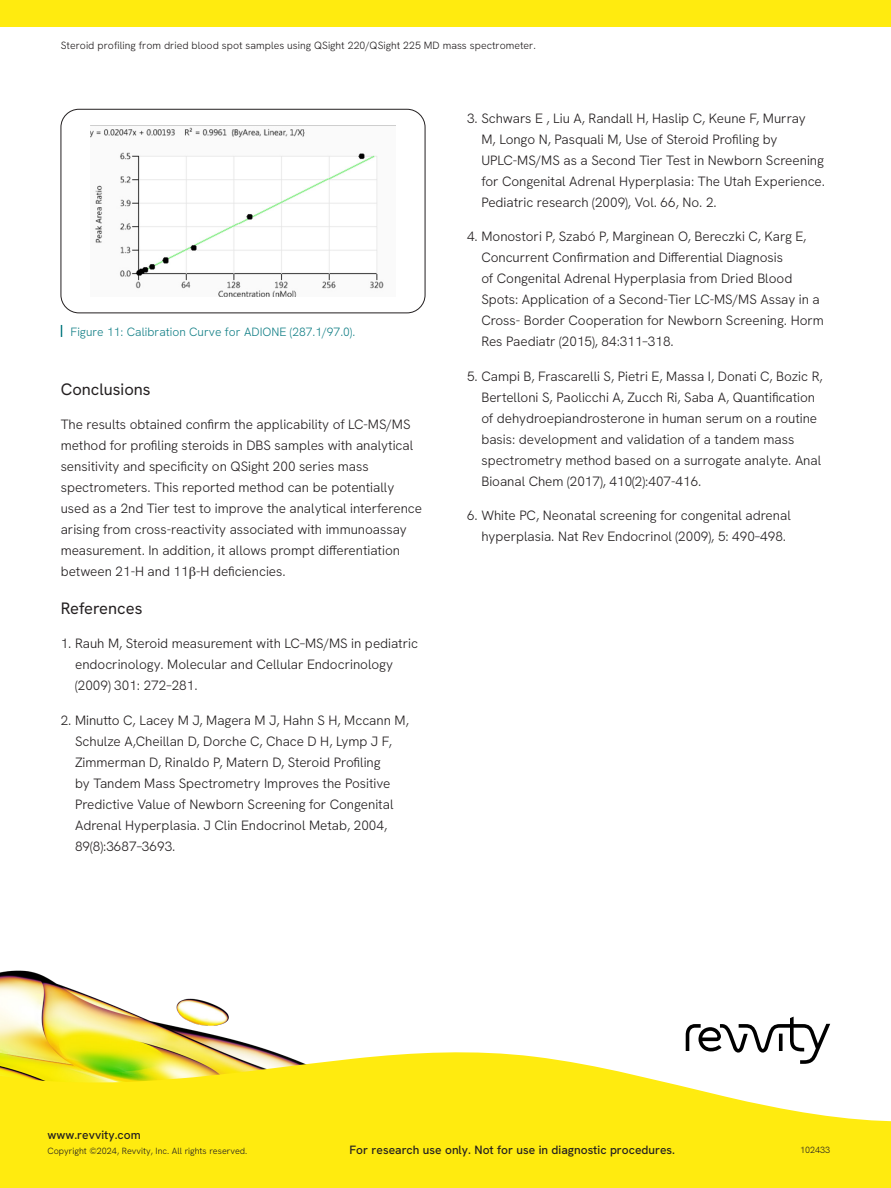
<style>
.page{position:relative;width:891px;height:1188px;background:#fff}
.page>*{position:absolute;margin:0;border:0;box-sizing:border-box;transform-origin:0 0}
.t1{font:16.5px "Hanken Grotesk";color:#231f20}
.t2{font:300 13.5px/21px "Hanken Grotesk";color:#231f20}
.Signoff_Address{font:12px "Hanken Grotesk";color:#231f20}
.t3{font:300 12px "Hanken Grotesk";color:#148087}
.t4{font:300 10.5px "Hanken Grotesk";color:#231f20}
.t5{font:300 9px "Hanken Grotesk";color:#231f20}
</style>
<div class="page">
<img style="left:0;top:970px;width:265px;height:79px">
<svg style="left:0;top:1049px;width:891px;height:139px;background:#fcec2f"></svg>
<svg style="left:686px;top:1017px;width:144px;height:47px"></svg>
<div style="left:0;top:0;width:891px;height:26px;background:#ffeb0f"></div>
<div style="left:61px;top:109px;width:364px;height:204px;border:1px solid #231f20;border-radius:18px"></div>
<svg style="left:61px;top:325px;width:1px;height:12px"></svg>
<img style="left:91px;top:127px;width:293px;height:170px">
<p class="t4" style="left:61px;top:39px;width:477px">Steroid profiling from dried blood spot samples using QSight 220/QSight 225 MD mass spectrometer.</p>
<p class="t3" style="left:71px;top:324px;width:286px">Figure 11: Calibration Curve for ADIONE (287.1/97.0).</p>
<p class="t1" style="left:61px;top:378px;width:91px">Conclusions</p>
<p class="t2" style="left:61px;top:414px;width:351px">The results obtained confirm the applicability of LC-MS/MS</p>
<p class="t2" style="left:61px;top:435px;width:354px">method for profiling steroids in DBS samples with analytical</p>
<p class="t2" style="left:61px;top:456px;width:363px">sensitivity and specificity on QSight 200 series mass spectrometers. This reported method can be potentially used as a 2nd Tier test to improve the analytical interference arising from cross-reactivity associated with immunoassay measurement. In addition, it allows prompt differentiation between 21-H and 11 -H deficiencies.</p>
<p class="t1" style="left:61px;top:597px;width:83px">References</p>
<p class="t2" style="left:75px;top:633px;width:345px;text-indent:-14px">1. Rauh M, Steroid measurement with LC–MS/MS in pediatric endocrinology. Molecular and Cellular Endocrinology (2009) 301: 272–281.</p>
<p class="t2" style="left:75px;top:709px;width:335px;text-indent:-14px">2. Minutto C, Lacey M J, Magera M J, Hahn S H, Mccann M, Schulze A,Cheillan D, Dorche C, Chace D H, Lymp J F, Zimmerman D, Rinaldo P, Matern D, Steroid Profiling<br>by Tandem Mass Spectrometry Improves the Positive Predictive Value of Newborn Screening for Congenital Adrenal Hyperplasia. J Clin Endocrinol Metab, 2004, 89(8):3687–3693.</p>
<p class="t2" style="left:481px;top:107px;width:345px;text-indent:-14px">3. Schwars E , Liu A, Randall H, Haslip C, Keune F, Murray<br>M, Longo N, Pasquali M, Use of Steroid Profiling by UPLC-MS/MS as a Second Tier Test in Newborn Screening for Congenital Adrenal Hyperplasia: The Utah Experience.<br>Pediatric research (2009), Vol. 66, No. 2.</p>
<p class="t2" style="left:481px;top:226px;width:344px;text-indent:-14px">4. Monostori P, Szabó P, Marginean O, Bereczki C, Karg E, Concurrent Confirmation and Differential Diagnosis<br>of Congenital Adrenal Hyperplasia from Dried Blood Spots: Application of a Second-Tier LC-MS/MS Assay in a Cross- Border Cooperation for Newborn Screening. Horm Res Paediatr (2015), 84:311–318.</p>
<p class="t2" style="left:481px;top:365px;width:343px;text-indent:-14px">5. Campi B, Frascarelli S, Pietri E, Massa I, Donati C, Bozic R, Bertelloni S, Paolicchi A, Zucch Ri, Saba A, Quantification of dehydroepiandrosterone in human serum on a routine basis: development and validation of a tandem mass spectrometry method based on a surrogate analyte. Anal Bioanal Chem (2017), 410(2):407-416.</p>
<p class="t2" style="left:481px;top:505px;width:311px;text-indent:-14px">6. White PC, Neonatal screening for congenital adrenal hyperplasia. Nat Rev Endocrinol (2009), 5: 490–498.</p>
<p class="Signoff_Address" style="left:47px;top:1127px;width:95px">www.revvity.com</p>
<p class="t5" style="left:47px;top:1145px;width:202px">Copyright ©2024, Revvity, Inc. All rights reserved.</p>
<p class="Signoff_Address" style="left:350px;top:1142px;width:327px">For research use only. Not for use in diagnostic procedures.</p>
<p class="t5" style="left:800px;top:1144px;width:32px">102433</p>
</div>
